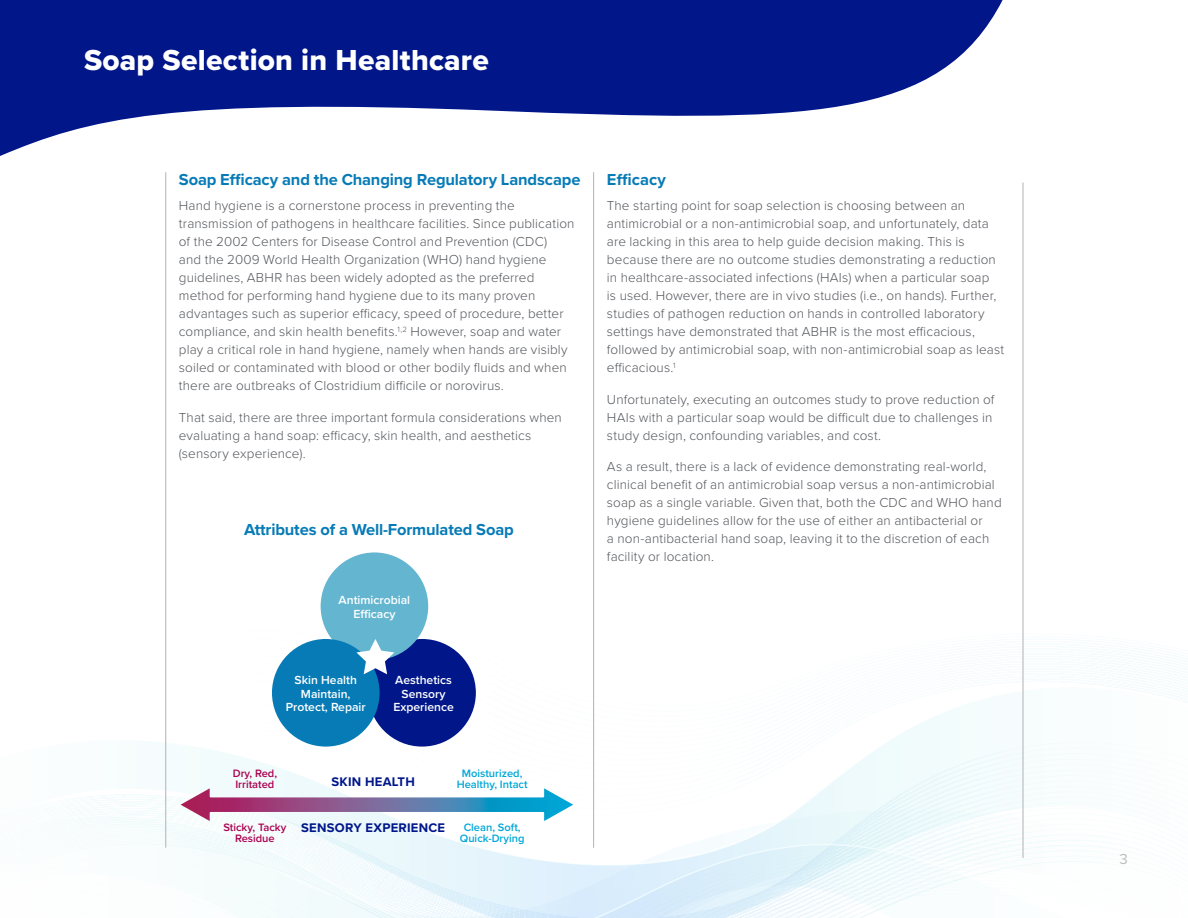
<style>
.page{position:relative;width:1188px;height:918px;background:#fff}
.page>*{position:absolute;margin:0;border:0;box-sizing:border-box;transform-origin:0 0}
.t1{font:30px "Proxima Nova Extrabld";letter-spacing:.01em;color:#fff}
.t2{font:700 16.5px "Proxima Nova";letter-spacing:-.01em;color:#077bb6}
.t3{font:15px "Proxima Nova";color:#bdbcbd}
.t4{font:300 13.5px/18px "Proxima Nova";letter-spacing:.01em;color:#54565b}
.t5{font:700 12.9px "Proxima Nova";letter-spacing:.02em;color:#001689}
.t6{font:600 12.15px/13.5px "Proxima Nova";color:#fff;text-align:center}
.t7{font:600 11.1px/11.1px "Proxima Nova";color:#00a7d8;text-align:center}
.t8{font:600 11.1px/11.1px "Proxima Nova";color:#aa004f}
</style>
<div class="page">
<svg style="left:109px;top:686px;width:960px;height:130px"></svg>
<svg style="left:69px;top:816px;width:1037px;height:102px"></svg>
<svg style="left:0;top:0;width:1003px;height:156px;fill:#001689"></svg>
<hr style="left:165px;top:172px;width:1px;height:676px;background:#b2b2b3">
<hr style="left:593px;top:172px;width:1px;height:676px;background:#b2b2b3">
<hr style="left:1023px;top:183px;width:1px;height:675px;background:#b2b2b3">
<svg style="left:181px;top:788px;width:392px;height:33px"></svg>
<div style="left:368px;top:639px;width:108px;height:108px;background:#001689;border-radius:50%"></div>
<div style="left:321px;top:552px;width:107px;height:108px;background:#64b6d0;border-radius:50%"></div>
<div style="left:272px;top:639px;width:108px;height:108px;background:#077bb6;border-radius:50%"></div>
<svg style="left:356px;top:639px;width:38px;height:35px"></svg>
<h1 class="t1" style="left:84px;top:38px;width:406px">Soap Selection in Healthcare</h1>
<p class="t2" style="left:179px;top:167px;width:403px">Soap Efficacy and the Changing Regulatory Landscape</p>
<p class="t4" style="left:179px;top:196px;width:397px">Hand hygiene is a cornerstone process in preventing the transmission of pathogens in healthcare facilities. Since publication of the 2002 Centers for Disease Control and Prevention (CDC)<br>and the 2009 World Health Organization (WHO) hand hygiene guidelines, ABHR has been widely adopted as the preferred method for performing hand hygiene due to its many proven advantages such as superior efficacy, speed of procedure, better compliance, and skin health benefits.<sup>1,2</sup> However, soap and water play a critical role in hand hygiene, namely when hands are visibly soiled or contaminated with blood or other bodily fluids and when there are outbreaks of Clostridium difficile or norovirus.</p>
<p class="t4" style="left:179px;top:407px;width:384px">That said, there are three important formula considerations when evaluating a hand soap: efficacy, skin health, and aesthetics (sensory experience).</p>
<p class="t2" style="left:244px;top:517px;width:271px">Attributes of a Well-Formulated Soap</p>
<p class="t6" style="left:339px;top:593px;width:73px">Antimicrobial<br>Efficacy</p>
<p class="t6" style="left:286px;top:673px;width:81px">Skin Health<br>Maintain,<br>Protect, Repair</p>
<p class="t6" style="left:393px;top:673px;width:62px">Aesthetics<br>Sensory<br>Experience</p>
<p class="t8" style="left:233px;top:768px;width:46px">Dry, Red,<br>Irritated</p>
<p class="t8" style="left:223px;top:822px;width:64px;text-align:center">Sticky, Tacky<br>Residue</p>
<p class="t5" style="left:332px;top:772px;width:85px">SKIN HEALTH</p>
<p class="t5" style="left:301px;top:818px;width:145px">SENSORY EXPERIENCE</p>
<p class="t7" style="left:457px;top:768px;width:73px">Moisturized,<br>Healthy, Intact</p>
<p class="t7" style="left:460px;top:822px;width:66px">Clean, Soft,<br>Quick-Drying</p>
<p class="t2" style="left:607px;top:167px;width:61px">Efficacy</p>
<p class="t4" style="left:607px;top:196px;width:399px">The starting point for soap selection is choosing between an antimicrobial or a non-antimicrobial soap, and unfortunately, data are lacking in this area to help guide decision making. This is because there are no outcome studies demonstrating a reduction in healthcare-associated infections (HAIs) when a particular soap<br>is used. However, there are in vivo studies (i.e., on hands). Further, studies of pathogen reduction on hands in controlled laboratory settings have demonstrated that ABHR is the most efficacious, followed by antimicrobial soap, with non-antimicrobial soap as least efficacious.<sup>1</sup></p>
<p class="t4" style="left:607px;top:389px;width:389px">Unfortunately, executing an outcomes study to prove reduction of<br>HAIs with a particular soap would be difficult due to challenges in study design, confounding variables, and cost.</p>
<p class="t4" style="left:607px;top:457px;width:396px">As a result, there is a lack of evidence demonstrating real-world, clinical benefit of an antimicrobial soap versus a non-antimicrobial soap as a single variable. Given that, both the CDC and WHO hand hygiene guidelines allow for the use of either an antibacterial or<br>a non-antibacterial hand soap, leaving it to the discretion of each facility or location.</p>
<p class="t3" style="left:1120px;top:848px;width:10px">3</p>
</div>
